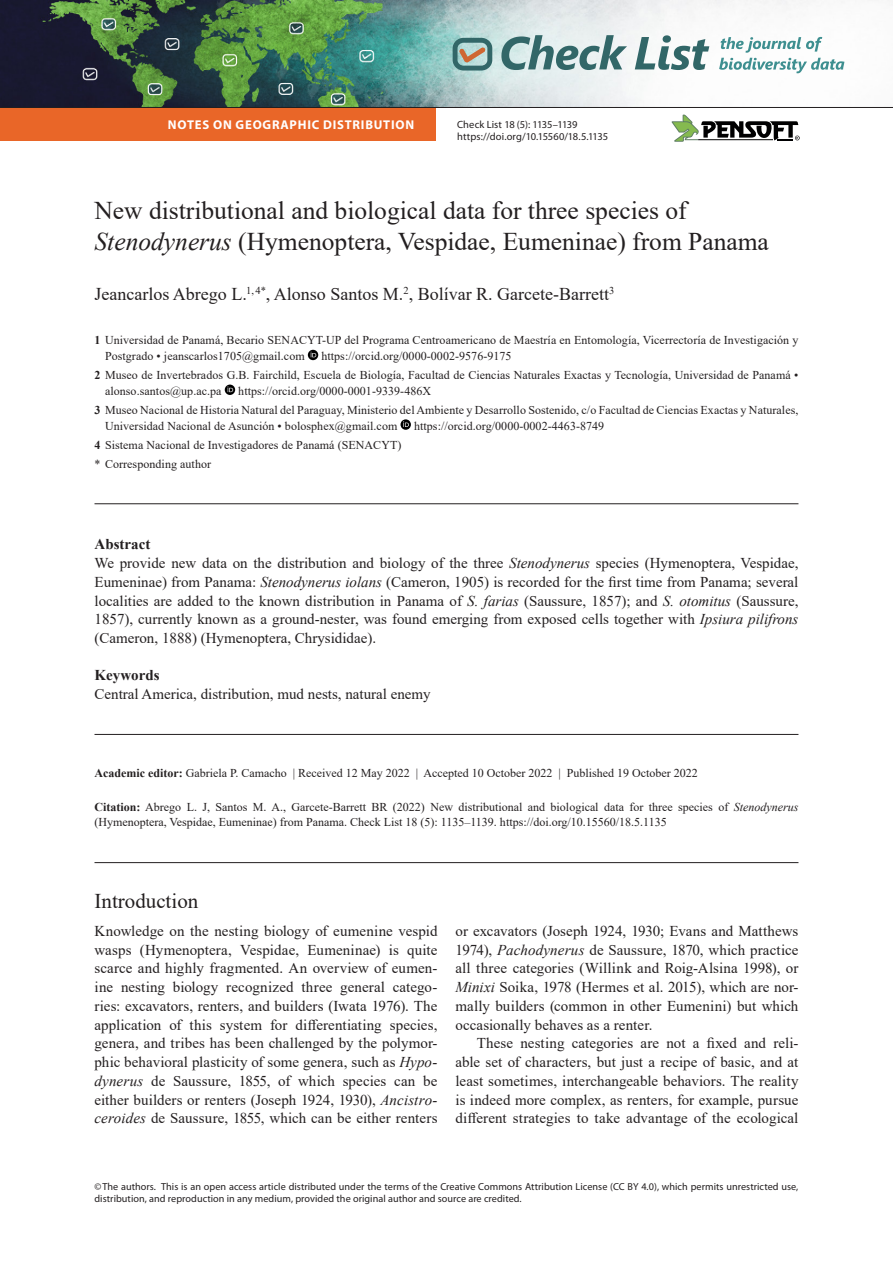
<style>
.page{position:relative;width:893px;height:1263px;background:#fff}
.page>*{position:absolute;margin:0;border:0;box-sizing:border-box;transform-origin:0 0}
.N_title{font:25.5px/30.6px "Times New Roman";color:#231f20}
.Head_-_Introduction{font:21px "Times New Roman";color:#231f20}
.N_authors{font:18px "Times New Roman";color:#231f20}
.Body_-_Non-ind__spac{font:15px/18.8px "Times New Roman";letter-spacing:.005em;color:#231f20;text-align:justify}
.N_abstract_txt{font:15px/18.8px "Times New Roman";color:#231f20;text-align:justify}
.Body_-_Indented{font:15px/18.8px "Times New Roman";letter-spacing:.005em;color:#231f20;text-align:justify}
.N_keywords_txt{font:15px "Times New Roman";color:#231f20}
.N_abstract{font:700 15px "Times New Roman";color:#231f20}
.N_keywords{font:700 15px "Times New Roman";color:#231f20}
.t1{font:700 12.75px "Myriad Pro";letter-spacing:.06em;color:#fff}
.N_affiliations{font:12px/15.9px "Times New Roman";letter-spacing:.005em;color:#231f20}
.N_citation{font:12px/15.9px "Times New Roman";color:#231f20}
.N_publ_data{font:12px "Times New Roman";color:#231f20}
.New_Corresp_author{font:12px "Times New Roman";letter-spacing:.005em;color:#231f20}
.t2{font:10.5px/12.8px "Myriad Pro";letter-spacing:.005em;color:#231f20}
.copyright{font:10.2px/12.3px "Myriad Pro";letter-spacing:.005em;color:#231f20}
.s1{font-style:italic}
.s2{font-weight:700}
</style>
<div class="page">
<img style="left:0;top:0;width:892px;height:107px">
<svg style="left:453px;top:38px;width:39px;height:33px"></svg>
<svg style="left:501px;top:35px;width:126px;height:35px"></svg>
<svg style="left:635px;top:35px;width:74px;height:35px"></svg>
<svg style="left:719px;top:37px;width:125px;height:36px"></svg>
<svg style="left:672px;top:115px;width:128px;height:27px"></svg>
<hr style="left:94px;top:503px;width:704px;height:1px;background:#231f20">
<hr style="left:94px;top:734px;width:704px;height:1px;background:#231f20">
<svg style="left:308px;top:350px;width:10px;height:10px"></svg>
<svg style="left:225px;top:385px;width:10px;height:10px"></svg>
<svg style="left:400px;top:419px;width:11px;height:11px"></svg>
<hr style="left:94px;top:862px;width:704px;height:1px;background:#231f20">
<div style="left:0;top:108px;width:436px;height:32px;background:#e96628"></div>
<hr style="left:0;top:107px;width:893px;height:1px;background:#231f20">
<p class="t1" style="left:168px;top:116px;width:248px">NOTES ON GEOGRAPHIC DISTRIBUTION</p>
<p class="t2" style="left:457px;top:117px;width:152px">Check List 18 (5): 1135–1139 https://doi.org/10.15560/18.5.1135</p>
<p class="N_title" style="left:94px;top:194px;width:676px">New distributional and biological data for three species of<br><span class="s1">Stenodynerus</span> (Hymenoptera, Vespidae, Eumeninae) from Panama</p>
<p class="N_authors" style="left:94px;top:281px;width:521px">Jeancarlos Abrego L.<sup>1,</sup> <sup>4*</sup>, Alonso Santos M.<sup>2</sup>, Bolívar R. Garcete-Barrett<sup>3</sup></p>
<p class="N_affiliations" style="left:105px;top:332px;width:695px;text-indent:-10px"><span class="s2">1</span> Universidad de Panamá, Becario SENACYT-UP del Programa Centroamericano de Maestría en Entomología, Vicerrectoría de Investigación y<br>Postgrado • jeanscarlos1705@gmail.com</p>
<p class="N_affiliations" style="left:321px;top:348px;width:192px">https://orcid.org/0000-0002-9576-9175</p>
<p class="N_affiliations" style="left:105px;top:367px;width:695px;text-indent:-10px"><span class="s2">2</span> Museo de Invertebrados G.B. Fairchild, Escuela de Biología, Facultad de Ciencias Naturales Exactas y Tecnología, Universidad de Panamá • alonso.santos@up.ac.pa</p>
<p class="N_affiliations" style="left:238px;top:383px;width:194px">https://orcid.org/0000-0001-9339-486X</p>
<p class="N_affiliations" style="left:105px;top:401px;width:695px;text-indent:-10px"><span class="s2">3</span> Museo Nacional de Historia Natural del Paraguay, Ministerio del Ambiente y Desarrollo Sostenido, c/o Facultad de Ciencias Exactas y Naturales,<br>Universidad Nacional de Asunción • bolosphex@gmail.com</p>
<p class="N_affiliations" style="left:414px;top:417px;width:192px">https://orcid.org/0000-0002-4463-8749</p>
<p class="N_affiliations" style="left:94px;top:436px;width:308px"><span class="s2">4</span> Sistema Nacional de Investigadores de Panamá (SENACYT)</p>
<p class="New_Corresp_author" style="left:94px;top:455px;width:118px">* Corresponding author</p>
<p class="N_abstract" style="left:94px;top:533px;width:57px">Abstract</p>
<p class="N_abstract_txt" style="left:94px;top:553px;width:705px">We provide new data on the distribution and biology of the three <span class="s1">Stenodynerus</span> species (Hymenoptera, Vespidae, Eumeninae) from Panama: <span class="s1">Stenodynerus iolans</span> (Cameron, 1905) is recorded for the first time from Panama; several localities are added to the known distribution in Panama of <span class="s1">S. farias</span> (Saussure, 1857); and <span class="s1">S. otomitus</span> (Saussure, 1857), currently known as a ground-nester, was found emerging from exposed cells together with <span class="s1">Ipsiura pilifrons </span>(Cameron, 1888) (Hymenoptera, Chrysididae).</p>
<p class="N_keywords" style="left:94px;top:664px;width:66px">Keywords</p>
<p class="N_keywords_txt" style="left:94px;top:683px;width:338px">Central America, distribution, mud nests, natural enemy</p>
<p class="N_publ_data" style="left:94px;top:764px;width:605px"><span class="s2">Academic editor:</span> Gabriela P. Camacho | Received 12 May 2022 | Accepted 10 October 2022 | Published 19 October 2022</p>
<p class="N_citation" style="left:94px;top:798px;width:705px"><span class="s2">Citation:</span> Abrego L. J, Santos M. A., Garcete-Barrett BR (2022) New distributional and biological data for three species of <span class="s1">Stenodynerus </span>(Hymenoptera, Vespidae, Eumeninae) from Panama. Check List 18 (5): 1135–1139. https://doi.org/10.15560/18.5.1135</p>
<p class="Head_-_Introduction" style="left:94px;top:886px;width:105px">Introduction</p>
<p class="Body_-_Non-ind__spac" style="left:94px;top:921px;width:344px">Knowledge on the nesting biology of eumenine vespid wasps (Hymenoptera, Vespidae, Eumeninae) is quite scarce and highly fragmented. An overview of eumen&shy;ine nesting biology recognized three general catego&shy;ries: excavators, renters, and builders (Iwata 1976). The application of this system for differentiating species, genera, and tribes has been challenged by the polymor&shy;phic behavioral plasticity of some genera, such as <span class="s1">Hypo&shy;dynerus</span> de Saussure, 1855, of which species can be either builders or renters (Joseph 1924, 1930), <span class="s1">Ancistro&shy;ceroides</span> de Saussure, 1855, which can be either renters</p>
<p class="Body_-_Non-ind__spac" style="left:455px;top:921px;width:344px">or excavators (Joseph 1924, 1930; Evans and Matthews 1974), <span class="s1">Pachodynerus</span> de Saussure, 1870, which practice all three categories (Willink and Roig-Alsina 1998), or <span class="s1">Minixi</span> Soika, 1978 (Hermes et al. 2015), which are nor&shy;mally builders (common in other Eumenini) but which occasionally behaves as a renter.</p>
<p class="Body_-_Indented" style="left:455px;top:1033px;width:344px;text-indent:21px">These nesting categories are not a fixed and reli&shy;able set of characters, but just a recipe of basic, and at least sometimes, interchangeable behaviors. The reality is indeed more complex, as renters, for example, pursue different strategies to take advantage of the ecological</p>
<p class="copyright" style="left:94px;top:1180px;width:705px">©The authors. This is an open access article distributed under the terms of the Creative Commons Attribution License (CC BY 4.0), which permits unrestricted use, distribution, and reproduction in any medium, provided the original author and source are credited.</p>
</div>
